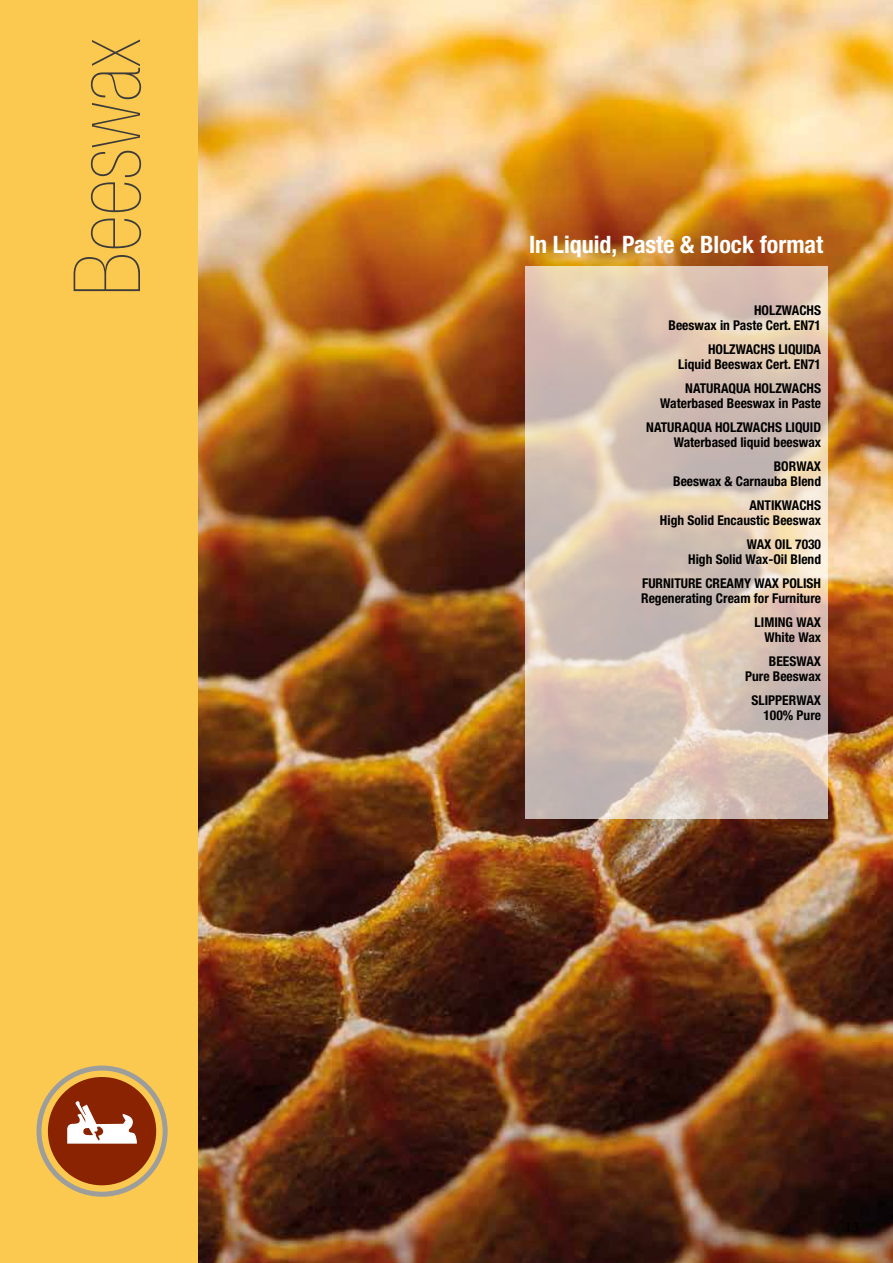
<style>
.page{position:relative;width:893px;height:1263px;background:#fff}
.page>*{position:absolute;margin:0;border:0;box-sizing:border-box;transform-origin:0 0}
.t1{font:900 condensed 93px "Helvetica Neue";color:#3c3b39}
.t2{font:700 condensed 24px "Helvetica Neue";color:#fff}
.t3{font:700 condensed 13.5px/15px "Helvetica Neue";color:#000;text-align:right}
</style>
<div class="page">
<img style="left:198px;top:0;width:695px;height:1263px">
<div style="left:0;top:0;width:198px;height:1263px;background:#fcc950"></div>
<svg style="left:525px;top:267px;width:302px;height:552px;background:#d7c4b5"></svg>
<div style="left:48px;top:1077px;width:108px;height:108px;background:#892301;border-radius:50%"></div>
<div style="left:36px;top:1065px;width:132px;height:132px;border:5px solid #9d9d9c;border-radius:50%"></div>
<svg style="left:67px;top:1101px;width:70px;height:42px"></svg>
<h1 class="t1" style="left:56px;top:296px;width:260px;rotate:-90deg">Beeswax</h1>
<h2 class="t2" style="left:529px;top:230px;width:296px">In Liquid, Paste &amp; Block format</h2>
<p class="t3" style="left:669px;top:303px;width:154px">HOLZWACHS<br>Beeswax in Paste Cert. EN71</p>
<p class="t3" style="left:678px;top:342px;width:144px">HOLZWACHS LIQUIDA<br>Liquid Beeswax Cert. EN71</p>
<p class="t3" style="left:660px;top:381px;width:162px">NATURAQUA HOLZWACHS<br>Waterbased Beeswax in Paste</p>
<p class="t3" style="left:646px;top:420px;width:176px">NATURAQUA HOLZWACHS LIQUID<br>Waterbased liquid beeswax</p>
<p class="t3" style="left:673px;top:459px;width:149px">BORWAX<br>Beeswax &amp; Carnauba Blend</p>
<p class="t3" style="left:660px;top:498px;width:163px">ANTIKWACHS<br>High Solid Encaustic Beeswax</p>
<p class="t3" style="left:688px;top:537px;width:134px">WAX OIL 7030<br>High Solid Wax-Oil Blend</p>
<p class="t3" style="left:641px;top:576px;width:181px;text-align:left">FURNITURE CREAMY WAX POLISH<br>Regenerating Cream for Furniture</p>
<p class="t3" style="left:755px;top:615px;width:68px">LIMING WAX<br>White Wax</p>
<p class="t3" style="left:745px;top:654px;width:77px">BEESWAX<br>Pure Beeswax</p>
<p class="t3" style="left:751px;top:693px;width:71px">SLIPPERWAX<br>100% Pure</p>
</div>
